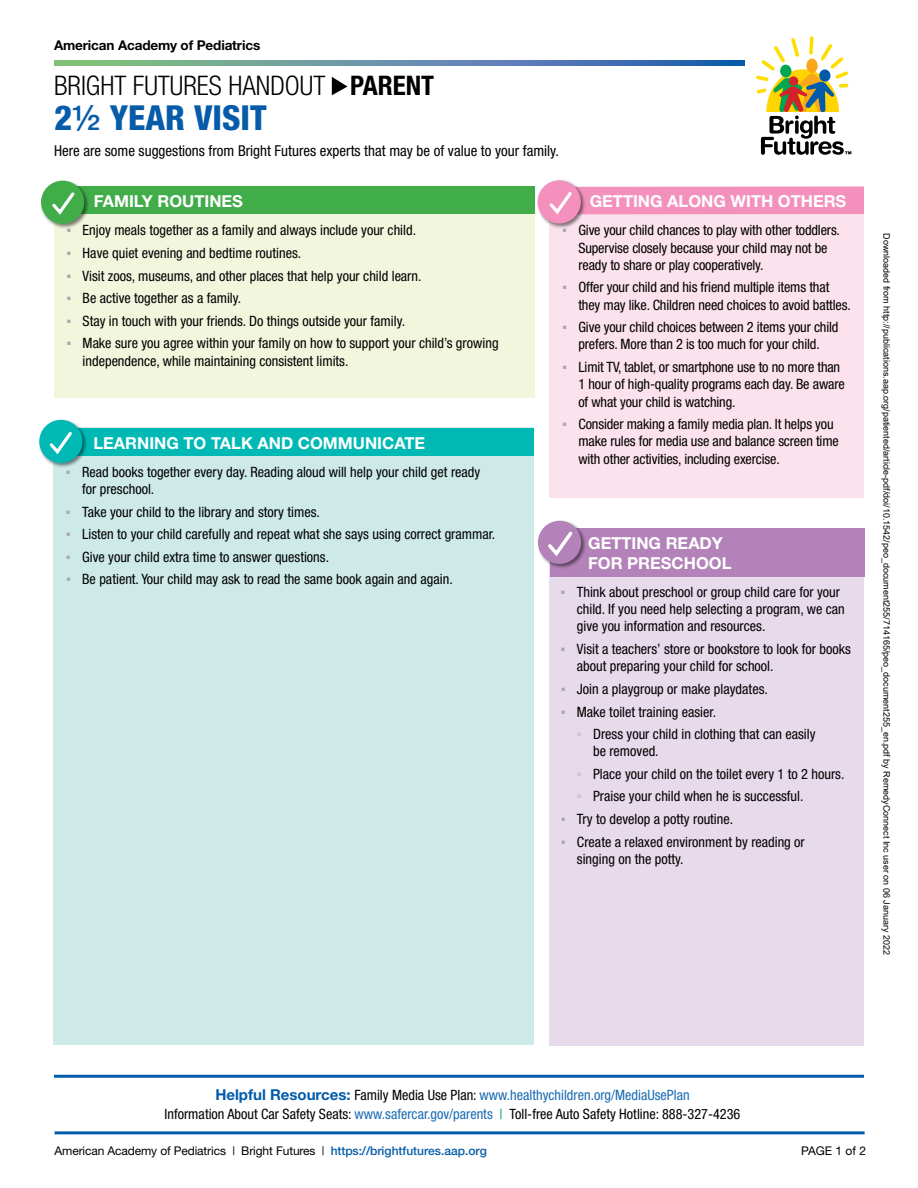
<style>
.page{position:relative;width:918px;height:1188px;background:#fff}
.page>*{position:absolute;margin:0;border:0;box-sizing:border-box;transform-origin:0 0}
.t1{font:800 condensed 34.5px "Helvetica Neue";color:#065ca9}
.t2{font:300 condensed 27px "Helvetica Neue";color:#000}
.t3{font:700 16.5px/19.8px "Helvetica Neue";color:#fff}
.t4{font:condensed 15px "Helvetica Neue";color:#000}
.t5{font:condensed 14.25px/17.2px "Helvetica Neue";color:#000}
.t6{font:700 13.5px "Helvetica Neue";letter-spacing:-.01em;color:#000}
.t7{font:12px "Helvetica Neue";letter-spacing:-.01em;color:#000}
.t8{font:9px "Arial";color:#000}
.s1{font-weight:700}
.s2{font-weight:500;font-stretch:normal}
.s3{font-family:"Arial";font-stretch:normal;color:#a7a9ac}
.s4{font-family:"Arial Narrow";font-stretch:normal;color:#a7a9ac}
.s5{font-weight:700;font-stretch:normal;font-size:15px;color:#005baa}
.s6{color:#1a6bb3}
.s7{color:#00a64f}
.s8{font-weight:500;color:#065ca9}
</style>
<div class="page">
<div style="left:550px;top:189px;width:314px;height:309px;background:#fbdcea"></div>
<div style="left:550px;top:186px;width:314px;height:28px;background:#f391bc"></div>
<div style="left:537px;top:179px;width:49px;height:50px;background:#000;opacity:.5"></div>
<div style="left:538px;top:180px;width:43px;height:43px;background:#f391bc;border-radius:50%"></div>
<svg style="left:549px;top:192px;width:23px;height:23px"></svg>
<div style="left:54px;top:187px;width:481px;height:210px;background:#eff5d7"></div>
<div style="left:54px;top:187px;width:481px;height:27px;background:#41ad49"></div>
<div style="left:40px;top:180px;width:50px;height:49px;background:#000;opacity:.5"></div>
<div style="left:41px;top:181px;width:43px;height:43px;background:#41ad49;border-radius:50%"></div>
<svg style="left:52px;top:192px;width:23px;height:23px"></svg>
<svg style="left:332px;top:77px;width:16px;height:18px"></svg>
<svg style="left:756px;top:36px;width:95px;height:119px"></svg>
<svg style="left:54px;top:60px;width:690px;height:5px;background:#5f8fa2"></svg>
<div style="left:53px;top:428px;width:481px;height:617px;background:#cdeae8"></div>
<div style="left:53px;top:428px;width:481px;height:27px;background:#00b9b5"></div>
<div style="left:38px;top:419px;width:50px;height:50px;background:#000;opacity:.5"></div>
<div style="left:39px;top:420px;width:43px;height:43px;background:#00b9b5;border-radius:50%"></div>
<svg style="left:49px;top:432px;width:23px;height:23px"></svg>
<hr style="left:54px;top:1075px;width:810px;height:3px;background:#005baa">
<hr style="left:55px;top:1131px;width:810px;height:3px;background:#005baa">
<div style="left:550px;top:528px;width:314px;height:517px;background:#e7daeb"></div>
<div style="left:550px;top:528px;width:315px;height:48px;background:#b382b9"></div>
<div style="left:537px;top:520px;width:50px;height:50px;background:#000;opacity:.5"></div>
<div style="left:538px;top:521px;width:43px;height:43px;background:#b382b9;border-radius:50%"></div>
<svg style="left:548px;top:531px;width:27px;height:27px"></svg>
<p class="t6" style="left:54px;top:37px;width:208px">American Academy of Pediatrics</p>
<h2 class="t2" style="left:54px;top:70px;width:382px">BRIGHT FUTURES HANDOUT <span class="s1">PARENT</span></h2>
<h1 class="t1" style="left:54px;top:96px;width:214px">2<span class="s2">½</span> YEAR VISIT</h1>
<p class="t4" style="left:54px;top:142px;width:507px">Here are some suggestions from Bright Futures experts that may be of value to your family.</p>
<p class="t3" style="left:94px;top:191px;width:151px">FAMILY ROUTINES</p>
<p class="t5" style="left:66px;top:222px;width:351px"><span class="s3">▪</span> Enjoy meals together as a family and always include your child.</p>
<p class="t5" style="left:66px;top:244px;width:236px"><span class="s3">▪</span> Have quiet evening and bedtime routines.</p>
<p class="t5" style="left:66px;top:267px;width:357px"><span class="s3">▪</span> Visit zoos, museums, and other places that help your child learn.</p>
<p class="t5" style="left:66px;top:289px;width:176px"><span class="s3">▪</span> Be active together as a family.</p>
<p class="t5" style="left:66px;top:312px;width:340px"><span class="s3">▪</span> Stay in touch with your friends. Do things outside your family.</p>
<p class="t5" style="left:83px;top:335px;width:417px;text-indent:-16px"><span class="s3">▪</span> Make sure you agree within your family on how to support your child’s growing independence, while maintaining consistent limits.</p>
<p class="t3" style="left:93px;top:433px;width:333px">LEARNING TO TALK AND COMMUNICATE</p>
<p class="t5" style="left:82px;top:463px;width:400px;text-indent:-16px"><span class="s3">▪</span> Read books together every day. Reading aloud will help your child get ready for preschool.</p>
<p class="t5" style="left:66px;top:503px;width:255px"><span class="s3">▪</span> Take your child to the library and story times.</p>
<p class="t5" style="left:66px;top:526px;width:431px"><span class="s3">▪</span> Listen to your child carefully and repeat what she says using correct grammar.</p>
<p class="t5" style="left:66px;top:548px;width:265px"><span class="s3">▪</span> Give your child extra time to answer questions.</p>
<p class="t5" style="left:66px;top:571px;width:388px"><span class="s3">▪</span> Be patient. Your child may ask to read the same book again and again.</p>
<p class="t3" style="left:590px;top:191px;width:258px">GETTING ALONG WITH OTHERS</p>
<p class="t5" style="left:578px;top:222px;width:263px;text-indent:-16px"><span class="s3">▪</span> Give your child chances to play with other toddlers.<br>Supervise closely because your child may not be ready to share or play cooperatively.</p>
<p class="t5" style="left:578px;top:279px;width:274px;text-indent:-16px"><span class="s3">▪</span> Offer your child and his friend multiple items that they may like. Children need choices to avoid battles.</p>
<p class="t5" style="left:562px;top:318px;width:278px;text-align:center"><span class="s3">▪</span> Give your child choices between 2 items your child prefers. More than 2 is too much for your child.</p>
<p class="t5" style="left:578px;top:358px;width:268px;text-indent:-16px"><span class="s3">▪</span> Limit TV, tablet, or smartphone use to no more than<br>1 hour of high-quality programs each day. Be aware of what your child is watching.</p>
<p class="t5" style="left:578px;top:415px;width:262px;text-indent:-16px"><span class="s3">▪</span> Consider making a family media plan. It helps you make rules for media use and balance screen time with other activities, including exercise.</p>
<p class="t3" style="left:588px;top:533px;width:145px">GETTING READY<br>FOR PRESCHOOL</p>
<p class="t5" style="left:577px;top:583px;width:269px;text-indent:-16px"><span class="s3">▪</span> Think about preschool or group child care for your child. If you need help selecting a program, we can give you information and resources.</p>
<p class="t5" style="left:577px;top:640px;width:276px;text-indent:-16px"><span class="s3">▪</span> Visit a teachers’ store or bookstore to look for books about preparing your child for school.</p>
<p class="t5" style="left:561px;top:680px;width:209px"><span class="s3">▪</span> Join a playgroup or make playdates.</p>
<p class="t5" style="left:577px;top:700px;width:240px;line-height:22.5px;text-indent:-16px"><span class="s3">▪</span> Make toilet training easier.<br><span class="s4">◦</span> Dress your child in clothing that can easily</p>
<p class="t5" style="left:577px;top:740px;width:269px;line-height:22.5px;text-indent:16px">be removed.<br><span class="s4">◦</span> Place your child on the toilet every 1 to 2 hours. <span class="s4">◦</span> Praise your child when he is successful.</p>
<p class="t5" style="left:561px;top:810px;width:174px"><span class="s3">▪</span> Try to develop a potty routine.</p>
<p class="t5" style="left:577px;top:833px;width:229px;text-indent:-16px"><span class="s3">▪</span> Create a relaxed environment by reading or singing on the potty.</p>
<p class="t8" style="left:890px;top:233px;width:723px;rotate:90deg">Downloaded from http://publications.aap.org/patiented/article-pdf/doi/10.1542/peo_document255/714165/peo_document255_en.pdf by RemedyConnect Inc user on 06 January 2022</p>
<p class="t5" style="left:165px;top:1085px;width:577px;line-height:19.5px;text-align:center"><span class="s5">Helpful Resources:</span> Family Media Use Plan: <span class="s6">www.healthychildren.org/MediaUsePlan<br></span>Information About Car Safety Seats: <span class="s6">www.safercar.gov/parents</span> <span class="s7">|</span> Toll-free Auto Safety Hotline: 888-327-4236</p>
<p class="t7" style="left:55px;top:1143px;width:434px">American Academy of Pediatrics | Bright Futures | <span class="s8">https://brightfutures.aap.org</span></p>
<p class="t7" style="left:801px;top:1143px;width:66px">PAGE 1 of 2</p>
</div>
